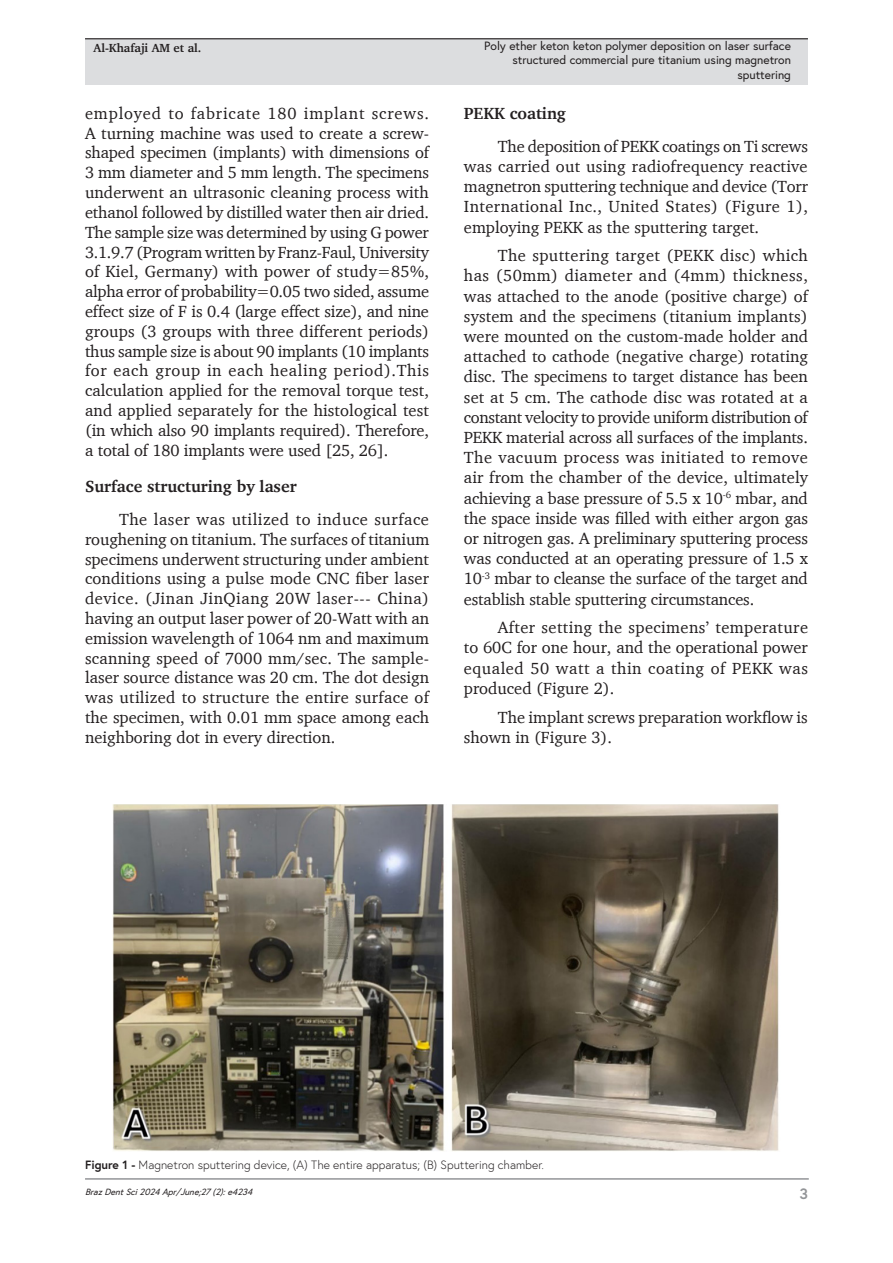
<style>
.page{position:relative;width:893px;height:1263px;background:#fff}
.page>*{position:absolute;margin:0;border:0;box-sizing:border-box;transform-origin:0 0}
.Paragraph{font:16.5px/19.8px "Charter";color:#231f20;text-align:justify}
.Heading2{font:700 16.5px "Charter";color:#231f20}
.t1{font:700 15px "Europa";color:#939598}
.RunningTitleAlt{font:12px/14.4px "Europa";letter-spacing:-.015em;color:#231f20;text-align:right}
.RunningTitleAlt-2{font:12px "Europa";letter-spacing:-.195em;color:#231f20}
.FigureCaption{font:300 12px "Europa";color:#231f20}
.t2{font:700 12px "Charter";color:#231f20}
.t3{font:italic 9px "Europa";color:#231f20}
.s1{font-weight:700}
</style>
<div class="page">
<hr style="left:85px;top:1178px;width:724px;height:2px;background:#939598">
<div style="left:85px;top:39px;width:723px;height:46px;background:#dcdddf"></div>
<hr style="left:85px;top:38px;width:723px;height:1px;background:#231f20">
<img style="left:112px;top:804px;width:667px;height:347px">
<p class="t2" style="left:94px;top:41px;width:109px">Al-Khafaji AM et al.</p>
<p class="RunningTitleAlt" style="left:484px;top:38px;width:308px">Poly ether keton keton polymer deposition on laser surface structured commercial pure titanium using magnetron sputtering</p>
<p class="Paragraph" style="left:85px;top:103px;width:346px">employed to fabricate 180 implant screws.<br>A turning machine was used to create a screw&shy;shaped specimen (implants) with dimensions of 3 mm diameter and 5 mm length. The specimens underwent an ultrasonic cleaning process with ethanol followed by distilled water then air dried.<br>The sample size was determined by using G power 3.1.9.7 (Program written by Franz-Faul, University of Kiel, Germany) with power of study=85%, alpha error of probability=0.05 two sided, assume effect size of F is 0.4 (large effect size), and nine groups (3 groups with three different periods) thus sample size is about 90 implants (10 implants for each group in each healing period).This calculation applied for the removal torque test, and applied separately for the histological test (in which also 90 implants required). Therefore, a total of 180 implants were used [25, 26].</p>
<p class="Heading2" style="left:85px;top:476px;width:213px">Surface structuring by laser</p>
<p class="Paragraph" style="left:85px;top:509px;width:346px;text-indent:34px">The laser was utilized to induce surface roughening on titanium. The surfaces of titanium specimens underwent structuring under ambient conditions using a pulse mode CNC fiber laser device. (Jinan JinQiang 20W laser--- China) having an output laser power of 20-Watt with an emission wavelength of 1064 nm and maximum scanning speed of 7000 mm/sec. The sample&shy;laser source distance was 20 cm. The dot design was utilized to structure the entire surface of the specimen, with 0.01 mm space among each neighboring dot in every direction.</p>
<p class="RunningTitleAlt-2" style="left:463px;top:53px;width:329px">Polyetherketonketonpolymerdepositionnlasersurfacestructured commercialpuretitanium usi g magnetronsputtering</p>
<p class="Heading2" style="left:464px;top:103px;width:104px">PEKK coating</p>
<p class="Paragraph" style="left:464px;top:136px;width:346px;line-height:20.2px;text-indent:34px">The deposition of PEKK coatings on Ti screws was carried out using radiofrequency reactive magnetron sputtering technique and device (Torr International Inc., United States) (Figure 1), employing PEKK as the sputtering target.</p>
<p class="Paragraph" style="left:464px;top:245px;width:346px;line-height:20.2px;text-indent:34px">The sputtering target (PEKK disc) which has (50mm) diameter and (4mm) thickness, was attached to the anode (positive charge) of system and the specimens (titanium implants) were mounted on the custom-made holder and attached to cathode (negative charge) rotating disc. The specimens to target distance has been set at 5 cm. The cathode disc was rotated at a constant velocity to provide uniform distribution of PEKK material across all surfaces of the implants.<br>The vacuum process was initiated to remove air from the chamber of the device, ultimately achieving a base pressure of 5.5 x 10<sup>-6</sup> mbar, and the space inside was filled with either argon gas or nitrogen gas. A preliminary sputtering process was conducted at an operating pressure of 1.5 x 10<sup>-3</sup> mbar to cleanse the surface of the target and establish stable sputtering circumstances.</p>
<p class="Paragraph" style="left:464px;top:617px;width:346px;line-height:20.2px;text-indent:34px">After setting the specimens’ temperature to 60C for one hour, and the operational power equaled 50 watt a thin coating of PEKK was produced (Figure 2).</p>
<p class="Paragraph" style="left:464px;top:706px;width:345px;line-height:20.2px;text-indent:34px">The implant screws preparation workflow is shown in (Figure 3).</p>
<p class="FigureCaption" style="left:85px;top:1158px;width:460px"><span class="s1">Figure 1 -</span> Magnetron sputtering device, (A) The entire apparatus; (B) Sputtering chamber.</p>
<p class="t3" style="left:85px;top:1185px;width:172px">BrazDentSci2024Apr/June;27(2):e4234</p>
<p class="t1" style="left:799px;top:1184px;width:10px">3</p>
</div>
